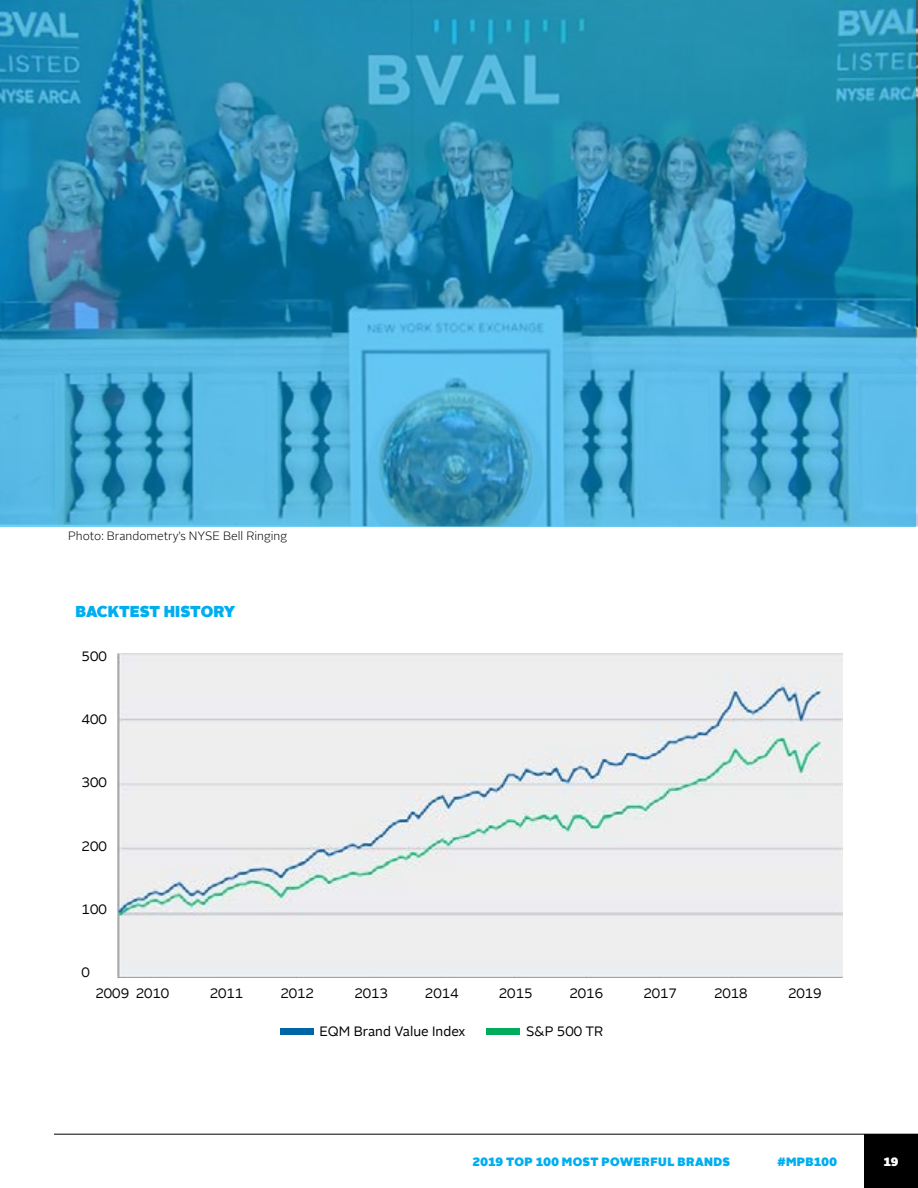
<style>
.page{position:relative;width:918px;height:1188px;background:#fff}
.page>*{position:absolute;margin:0;border:0;box-sizing:border-box;transform-origin:0 0}
.t1{font:900 15.75px "Alright Sans LT";color:#00aeef}
.t2{font:13.5px "Alright Sans LT";color:#000}
.t3{font:900 12px "Alright Sans LT";letter-spacing:.025em;color:#00aeef}
.t4{font:300 12px "Alright Sans LT";color:#000}
.t5{font:900 12px "Alright Sans LT";color:#fff}
</style>
<div class="page">
<div style="left:864px;top:1134px;width:54px;height:54px;background:#000"></div>
<hr style="left:54px;top:1134px;width:864px;height:1px;background:#000">
<img style="left:118px;top:653px;width:724px;height:324px">
<svg style="left:0;top:0;width:916px;height:526px;background:#3396be"></svg>
<div style="left:280px;top:1028px;width:34px;height:6px;background:#0065a7"></div>
<div style="left:486px;top:1028px;width:34px;height:6px;background:#00ac5c"></div>
<p class="t4" style="left:68px;top:528px;width:221px">Photo: Brandometry’s NYSE Bell Ringing</p>
<p class="t1" style="left:76px;top:600px;width:161px">BACKTEST HISTORY</p>
<p class="t2" style="left:82px;top:647px;width:27px">500</p>
<p class="t2" style="left:82px;top:710px;width:27px">400</p>
<p class="t2" style="left:82px;top:774px;width:27px">300</p>
<p class="t2" style="left:82px;top:837px;width:27px">200</p>
<p class="t2" style="left:82px;top:900px;width:27px">100</p>
<p class="t2" style="left:82px;top:964px;width:10px">0</p>
<p class="t2" style="left:96px;top:985px;width:75px">2009 2010</p>
<p class="t2" style="left:210px;top:985px;width:35px">2011</p>
<p class="t2" style="left:280px;top:985px;width:35px">2012</p>
<p class="t2" style="left:354px;top:985px;width:35px">2013</p>
<p class="t2" style="left:425px;top:985px;width:35px">2014</p>
<p class="t2" style="left:499px;top:985px;width:35px">2015</p>
<p class="t2" style="left:570px;top:985px;width:35px">2016</p>
<p class="t2" style="left:644px;top:985px;width:35px">2017</p>
<p class="t2" style="left:714px;top:985px;width:35px">2018</p>
<p class="t2" style="left:788px;top:985px;width:35px">2019</p>
<p class="t2" style="left:320px;top:1022px;width:148px">EQM Brand Value Index</p>
<p class="t2" style="left:526px;top:1022px;width:79px">S&amp;P 500 TR</p>
<p class="t3" style="left:472px;top:1153px;width:259px">2019 TOP 100 MOST POWERFUL BRANDS</p>
<p class="t3" style="left:777px;top:1153px;width:61px">#MPB100</p>
<p class="t5" style="left:884px;top:1153px;width:16px">19</p>
</div>
